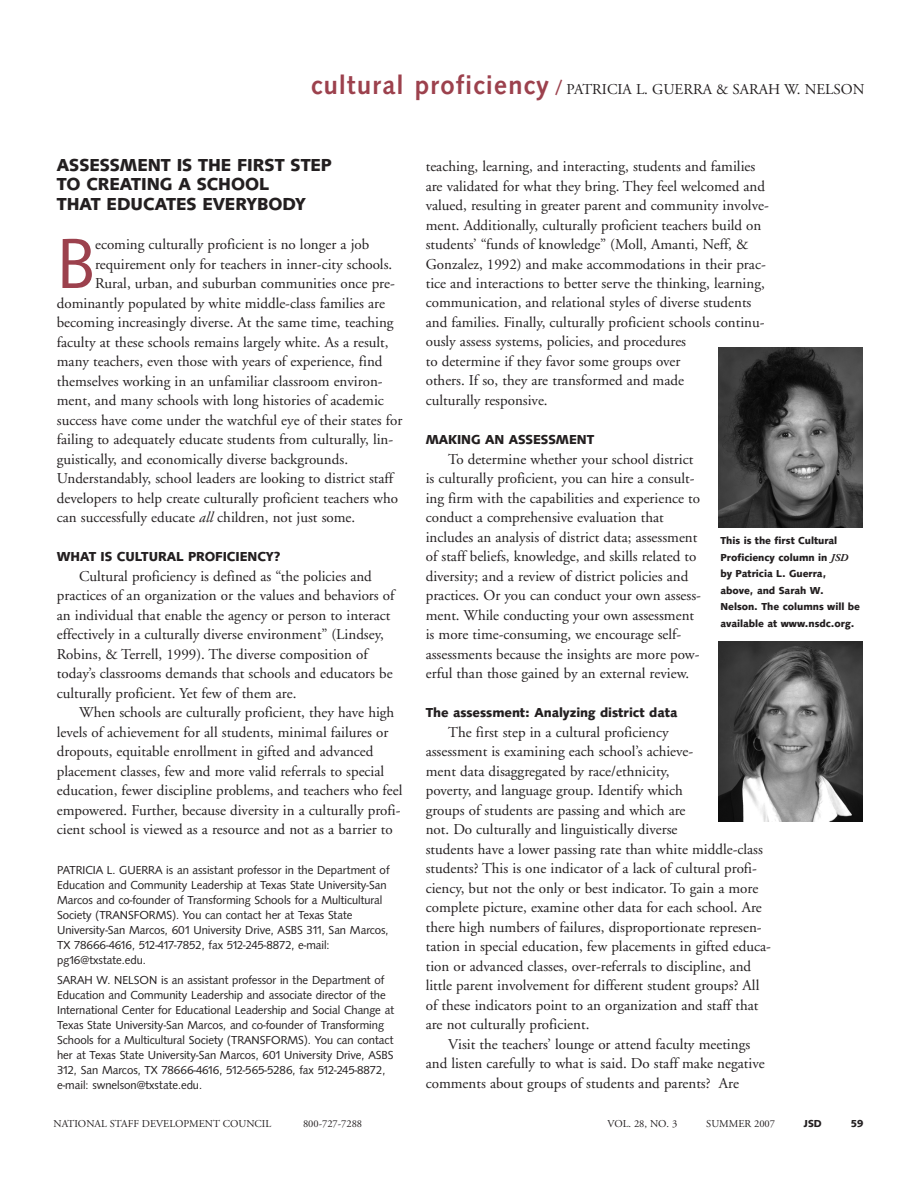
<style>
.page{position:relative;width:918px;height:1188px;background:#fff}
.page>*{position:absolute;margin:0;border:0;box-sizing:border-box;transform-origin:0 0}
.t1{font:73.35px "Syntax D";color:#9c414d}
.t2{font:700 18px/19.5px "Syntax T";color:#231f20}
.t3{font:15px/19.5px "Adobe Garamond";color:#231f20}
.t4{font:700 13.5px "Syntax T";color:#231f20}
.t5{font:12px/15px "Syntax D";color:#231f20}
.t6{font:700 10.5px/16.5px "Syntax T";color:#231f20}
.t7{font:10.5px "Adobe Garamond";color:#231f20}
.s1{font-family:"Syntax D";font-weight:500;font-size:27px;color:#9c414d}
.s2{font-family:"Syntax D";font-weight:500;font-size:18px;color:#9c414d}
.s3{font-style:italic}
.s4{font-family:"Adobe Garamond";font-style:italic}
</style>
<div class="page">
<img style="left:719px;top:641px;width:144px;height:180px">
<img style="left:719px;top:348px;width:144px;height:180px">
<p class="t3" style="left:311px;top:80px;width:555px"><span class="s1">cultural proficiency</span> <span class="s2">/</span> PATRICIA L. GUERRA &amp; SARAH W. NELSON</p>
<p class="t2" style="left:57px;top:155px;width:277px">ASSESSMENT IS THE FIRST STEP<br>TO CREATING A SCHOOL<br>THAT EDUCATES EVERYBODY</p>
<h1 class="t1" style="left:57px;top:220px;width:40px">B</h1>
<p class="t3" style="left:95px;top:236px;width:276px">ecoming culturally proficient is no longer a job</p>
<p class="t3" style="left:95px;top:255px;width:299px">requirement only for teachers in inner-city schools.</p>
<p class="t3" style="left:95px;top:275px;width:301px">Rural, urban, and suburban communities once pre-</p>
<p class="t3" style="left:57px;top:294px;width:330px">dominantly populated by white middle-class families are</p>
<p class="t3" style="left:57px;top:314px;width:338px">becoming increasingly diverse. At the same time, teaching</p>
<p class="t3" style="left:57px;top:333px;width:333px">faculty at these schools remains largely white. As a result,</p>
<p class="t3" style="left:57px;top:353px;width:327px">many teachers, even those with years of experience, find</p>
<p class="t3" style="left:57px;top:372px;width:327px">themselves working in an unfamiliar classroom environ-</p>
<p class="t3" style="left:57px;top:392px;width:329px">ment, and many schools with long histories of academic</p>
<p class="t3" style="left:57px;top:411px;width:347px">success have come under the watchful eye of their states for</p>
<p class="t3" style="left:57px;top:431px;width:338px">failing to adequately educate students from culturally, lin-</p>
<p class="t3" style="left:57px;top:450px;width:293px">guistically, and economically diverse backgrounds.</p>
<p class="t3" style="left:57px;top:470px;width:338px">Understandably, school leaders are looking to district staff</p>
<p class="t3" style="left:57px;top:489px;width:343px">developers to help create culturally proficient teachers who</p>
<p class="t3" style="left:57px;top:509px;width:300px">can successfully educate <span class="s3">all</span> children, not just some.</p>
<p class="t4" style="left:57px;top:548px;width:225px">WHAT IS CULTURAL PROFICIENCY?</p>
<p class="t3" style="left:57px;top:567px;width:339px;text-indent:22px">Cultural proficiency is defined as “the policies and practices of an organization or the values and behaviors of an individual that enable the agency or person to interact effectively in a culturally diverse environment” (Lindsey, Robins, &amp; Terrell, 1999). The diverse composition of today’s classrooms demands that schools and educators be culturally proficient. Yet few of them are.</p>
<p class="t3" style="left:57px;top:704px;width:347px;text-indent:22px">When schools are culturally proficient, they have high levels of achievement for all students, minimal failures or dropouts, equitable enrollment in gifted and advanced placement classes, few and more valid referrals to special education, fewer discipline problems, and teachers who feel empowered. Further, because diversity in a culturally profi&shy;cient school is viewed as a resource and not as a barrier to</p>
<p class="t5" style="left:57px;top:863px;width:334px">PATRICIA L. GUERRA is an assistant professor in the Department of Education and Community Leadership at Texas State University-San Marcos and co-founder of Transforming Schools for a Multicultural Society (TRANSFORMS). You can contact her at Texas State University-San Marcos, 601 University Drive, ASBS 311, San Marcos, TX 78666-4616, 512-417-7852, fax 512-245-8872, e-mail: pg16@txstate.edu.</p>
<p class="t5" style="left:57px;top:972px;width:338px">SARAH W. NELSON is an assistant professor in the Department of Education and Community Leadership and associate director of the International Center for Educational Leadership and Social Change at Texas State University-San Marcos, and co-founder of Transforming Schools for a Multicultural Society (TRANSFORMS). You can contact her at Texas State University-San Marcos, 601 University Drive, ASBS 312, San Marcos, TX 78666-4616, 512-565-5286, fax 512-245-8872, e-mail: swnelson@txstate.edu.</p>
<p class="t3" style="left:426px;top:158px;width:345px">teaching, learning, and interacting, students and families are validated for what they bring. They feel welcomed and valued, resulting in greater parent and community involve&shy;ment. Additionally, culturally proficient teachers build on students’ “funds of knowledge” (Moll, Amanti, Neff, &amp; Gonzalez, 1992) and make accommodations in their prac&shy;tice and interactions to better serve the thinking, learning, communication, and relational styles of diverse students and families. Finally, culturally proficient schools continu&shy;ously assess systems, policies, and procedures<br>to determine if they favor some groups over<br>others. If so, they are transformed and made<br>culturally responsive.</p>
<p class="t4" style="left:426px;top:431px;width:170px">MAKING AN ASSESSMENT</p>
<p class="t3" style="left:426px;top:450px;width:277px;text-indent:22px">To determine whether your school district is culturally proficient, you can hire a consult&shy;ing firm with the capabilities and experience to conduct a comprehensive evaluation that includes an analysis of district data; assessment of staff beliefs, knowledge, and skills related to diversity; and a review of district policies and practices. Or you can conduct your own assess&shy;ment. While conducting your own assessment is more time-consuming, we encourage self&shy;assessments because the insights are more pow&shy;erful than those gained by an external review.</p>
<p class="t4" style="left:426px;top:704px;width:253px">The assessment: Analyzing district data</p>
<p class="t3" style="left:426px;top:723px;width:347px;text-indent:22px">The first step in a cultural proficiency<br>assessment is examining each school’s achieve-<br>ment data disaggregated by race/ethnicity,<br>poverty, and language group. Identify which<br>groups of students are passing and which are<br>not. Do culturally and linguistically diverse<br>students have a lower passing rate than white middle-class students? This is one indicator of a lack of cultural profi&shy;ciency, but not the only or best indicator. To gain a more complete picture, examine other data for each school. Are there high numbers of failures, disproportionate represen&shy;tation in special education, few placements in gifted educa&shy;tion or advanced classes, over-referrals to discipline, and little parent involvement for different student groups? All of these indicators point to an organization and staff that are not culturally proficient.</p>
<p class="t3" style="left:426px;top:1035px;width:340px;text-indent:22px">Visit the teachers’ lounge or attend faculty meetings and listen carefully to what is said. Do staff make negative comments about groups of students and parents? Are</p>
<p class="t6" style="left:720px;top:532px;width:141px">This is the first Cultural<br>Proficiency column in <span class="s4">JSD </span>by Patricia L. Guerra, above, and Sarah W.<br>Nelson. The columns will be available at www.nsdc.org.</p>
<p class="t7" style="left:53px;top:1119px;width:219px">NATIONAL STAFF DEVELOPMENT COUNCIL</p>
<p class="t7" style="left:303px;top:1119px;width:61px">800-727-7288</p>
<p class="t7" style="left:608px;top:1119px;width:71px">VOL. 28, NO. 3</p>
<p class="t7" style="left:706px;top:1119px;width:70px">SUMMER 2007</p>
<p class="t6" style="left:804px;top:1115px;width:19px">JSD</p>
<p class="t6" style="left:851px;top:1115px;width:14px">59</p>
</div>
